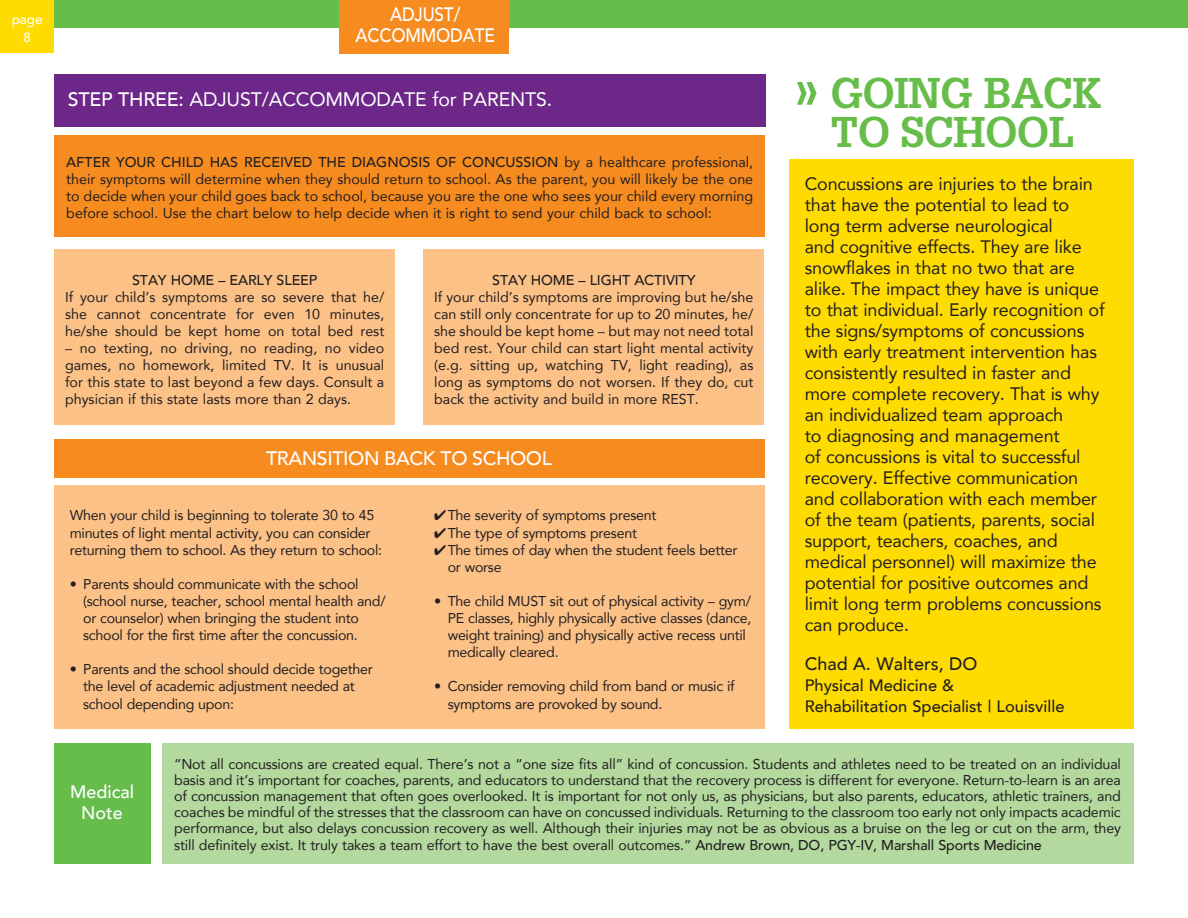
<style>
.page{position:relative;width:1188px;height:918px;background:#fff}
.page>*{position:absolute;margin:0;border:0;box-sizing:border-box;transform-origin:0 0}
.t1{font:700 42px "Glypha LT Std";letter-spacing:-.02em;color:#67bd4a}
.t2{font:19.5px "Avenir";letter-spacing:-.01em;color:#fff}
.t3{font:500 19.5px "Avenir";letter-spacing:-.02em;color:#fff}
.t4{font:500 19.5px "Avenir";letter-spacing:-.02em;color:#fff;scale:.88 1}
.t5{font:18px/21px "Avenir";letter-spacing:-.01em;color:#231f20}
.t6{font:500 18px "Avenir";color:#231f20}
.t7{font:500 18px "Avenir";color:#fff}
.t8{font:500 16.5px/21px "Avenir";color:#231f20}
.t9{font:14.25px/17.1px "Avenir";letter-spacing:-.02em;color:#231f20}
.t10{font:500 14.25px "Avenir";letter-spacing:-.01em;color:#231f20}
.t11{font:500 13.5px "Avenir";color:#fff}
.s1{font-weight:500}
.s2{font-size:52.5px}
</style>
<div class="page">
<div style="left:0;top:0;width:1188px;height:28px;background:#67bd4a"></div>
<div style="left:0;top:0;width:54px;height:52px;background:#ffdc01"></div>
<div style="left:54px;top:74px;width:711px;height:53px;background:#6c2789"></div>
<div style="left:339px;top:0;width:170px;height:54px;background:#f68b1f"></div>
<div style="left:790px;top:160px;width:344px;height:569px;background:#ffdc01"></div>
<div style="left:54px;top:135px;width:710px;height:101px;background:#f68b1f"></div>
<div style="left:54px;top:250px;width:341px;height:175px;background:#fcc187"></div>
<div style="left:423px;top:250px;width:341px;height:175px;background:#fcc187"></div>
<div style="left:54px;top:486px;width:710px;height:243px;background:#fcc187"></div>
<div style="left:54px;top:439px;width:710px;height:38px;background:#f68b1f"></div>
<div style="left:54px;top:744px;width:96px;height:120px;background:#67bd4a"></div>
<div style="left:162px;top:744px;width:972px;height:120px;background:#b3d99e"></div>
<p class="t11" style="left:12px;top:8px;width:33px">page</p>
<p class="t11" style="left:23px;top:26px;width:9px">8</p>
<p class="t4" style="left:390px;top:-3px;width:81px">ADJUST/</p>
<p class="t4" style="left:356px;top:18px;width:160px">ACCOMMODATE</p>
<p class="t2" style="left:68px;top:84px;width:486px"><span class="s1">STEP THREE:</span> ADJUST/ACCOMMODATE for PARENTS.</p>
<p class="t9" style="left:66px;top:153px;width:688px;text-align:justify"><span class="s1">AFTER YOUR CHILD HAS RECEIVED THE DIAGNOSIS OF CONCUSSION</span> by a healthcare professional, their symptoms will determine when they should return to school. As the parent, you will likely be the one to decide when your child goes back to school, because you are the one who sees your child every morning before school. Use the chart below to help decide when it is right to send your child back to school:</p>
<p class="t10" style="left:132px;top:267px;width:187px">STAY HOME – EARLY SLEEP</p>
<p class="t9" style="left:65px;top:288px;width:321px;text-align:justify">If your child’s symptoms are so severe that he/ she cannot concentrate for even 10 minutes, he/she should be kept home on total bed rest</p>
<p class="t9" style="left:65px;top:339px;width:321px;text-align:justify">– no texting, no driving, no reading, no video games, no homework, limited TV. It is unusual for this state to last beyond a few days. Consult a physician if this state lasts more than 2 days.</p>
<p class="t10" style="left:492px;top:267px;width:205px">STAY HOME – LIGHT ACTIVITY</p>
<p class="t9" style="left:434px;top:288px;width:321px;text-align:justify">If your child’s symptoms are improving but he/she can still only concentrate for up to 20 minutes, he/ she should be kept home – but may not need total bed rest. Your child can start light mental activity (e.g. sitting up, watching TV, light reading), as long as symptoms do not worsen. If they do, cut back the activity and build in more REST.</p>
<p class="t3" style="left:266px;top:441px;width:287px">TRANSITION BACK TO SCHOOL</p>
<p class="t9" style="left:70px;top:507px;width:314px">When your child is beginning to tolerate 30 to 45 minutes of light mental activity, you can consider returning them to school. As they return to school:</p>
<p class="t9" style="left:83px;top:575px;width:304px;text-indent:-14px">• Parents should communicate with the school (school nurse, teacher, school mental health and/ or counselor) when bringing the student into school for the first time after the concussion.</p>
<p class="t9" style="left:83px;top:660px;width:291px;text-indent:-14px">• Parents and the school should decide together the level of academic adjustment needed at school depending upon:</p>
<p class="t9" style="left:434px;top:507px;width:224px">✔The severity of symptoms present</p>
<p class="t9" style="left:434px;top:524px;width:204px">✔The type of symptoms present</p>
<p class="t9" style="left:448px;top:541px;width:291px;text-indent:-14px">✔The times of day when the student feels better or worse</p>
<p class="t9" style="left:448px;top:592px;width:305px;text-indent:-14px">• The child MUST sit out of physical activity – gym/ PE classes, highly physically active classes (dance, weight training) and physically active recess until medically cleared.</p>
<p class="t9" style="left:448px;top:678px;width:288px;text-indent:-14px">• Consider removing child from band or music if symptoms are provoked by sound.</p>
<p class="t1" style="left:793px;top:67px;width:310px"><span class="s2">»</span> GOING BACK</p>
<p class="t1" style="left:831px;top:106px;width:245px">TO SCHOOL</p>
<p class="t5" style="left:805px;top:173px;width:301px">Concussions are injuries to the brain that have the potential to lead to long term adverse neurological<br>and cognitive effects. They are like snowflakes in that no two that are alike. The impact they have is unique to that individual. Early recognition of the signs/symptoms of concussions with early treatment intervention has consistently resulted in faster and more complete recovery. That is why an individualized team approach<br>to diagnosing and management<br>of concussions is vital to successful recovery. Effective communication and collaboration with each member of the team (patients, parents, social support, teachers, coaches, and medical personnel) will maximize the potential for positive outcomes and limit long term problems concussions can produce.</p>
<p class="t6" style="left:805px;top:648px;width:174px">Chad A. Walters, DO</p>
<p class="t8" style="left:805px;top:674px;width:261px">Physical Medicine &amp;<br>Rehabilitation Specialist | Louisville</p>
<p class="t7" style="left:70px;top:776px;width:65px">Medical</p>
<p class="t7" style="left:81px;top:797px;width:43px">Note</p>
<p class="t9" style="left:174px;top:755px;width:948px;line-height:16.2px;text-align:justify">“Not all concussions are created equal. There’s not a “one size fits all” kind of concussion. Students and athletes need to be treated on an individual basis and it’s important for coaches, parents, and educators to understand that the recovery process is different for everyone. Return-to-learn is an area of concussion management that often goes overlooked. It is important for not only us, as physicians, but also parents, educators, athletic trainers, and coaches be mindful of the stresses that the classroom can have on concussed individuals. Returning to the classroom too early not only impacts academic performance, but also delays concussion recovery as well. Although their injuries may not be as obvious as a bruise on the leg or cut on the arm, they still definitely exist. It truly takes a team effort to have the best overall outcomes.” <span class="s1">Andrew Brown, DO, PGY-IV, Marshall Sports Medicine</span></p>
</div>
